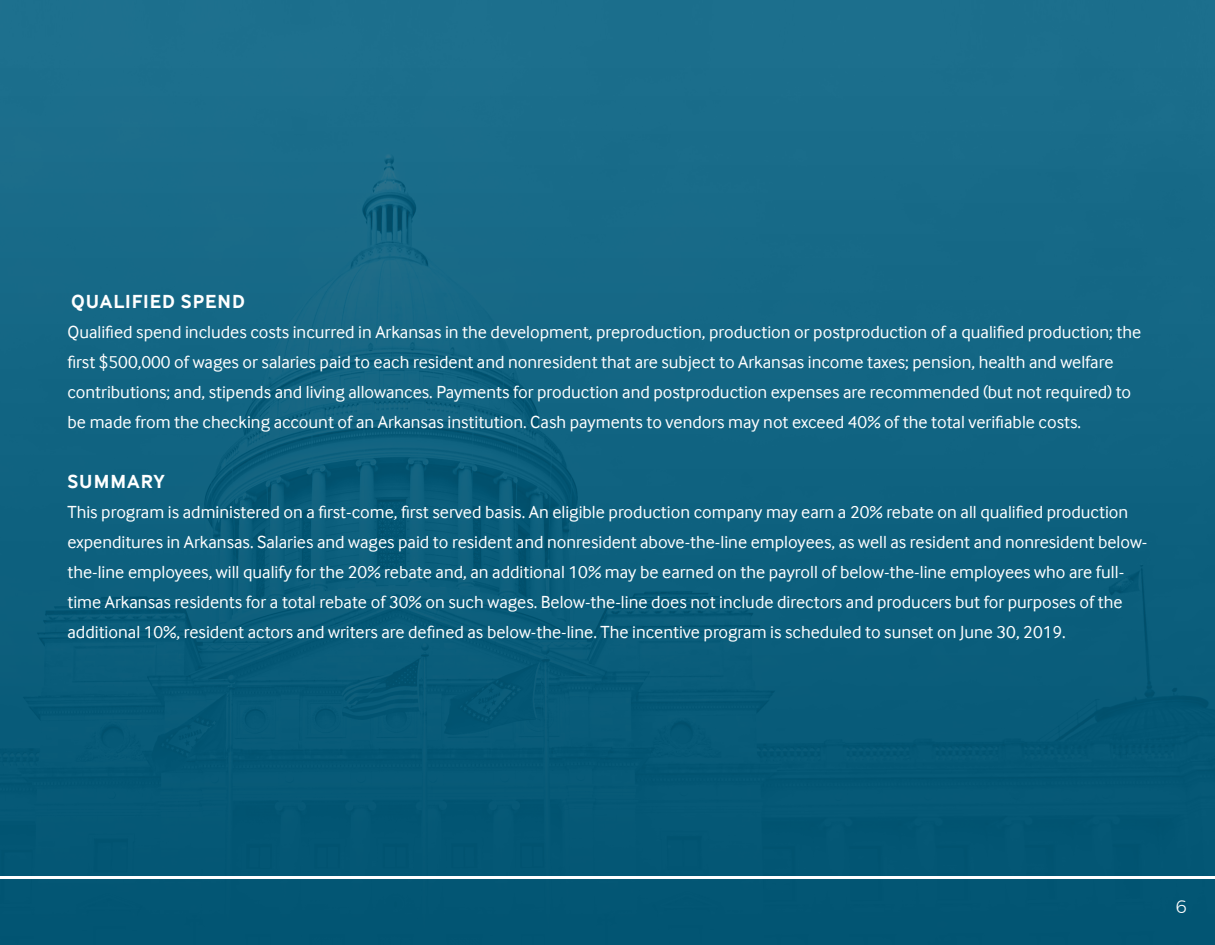
<style>
.page{position:relative;width:1215px;height:945px;background:#fff}
.page>*{position:absolute;margin:0;border:0;box-sizing:border-box;transform-origin:0 0}
.t1{font:700 19.5px "Inter Face";letter-spacing:.05em;color:#fff}
.t2{font:18px/30px "Inter Face";color:#fff}
.t3{font:300 18px "Montserrat";color:#fff}
</style>
<div class="page">
<div style="left:0;top:0;width:1215px;height:68px;background:#1c6f8d"></div>
<div style="left:0;top:68px;width:1215px;height:877px;background:linear-gradient(to right,#0e617e,#0e617f);border:2px solid #025573"></div>
<hr style="left:0;top:876px;width:1215px;height:3px;background:#fff">
<p class="t1" style="left:71px;top:291px;width:175px">QUALIFIED SPEND</p>
<p class="t2" style="left:68px;top:317px;width:1075px">Qualified spend includes costs incurred in Arkansas in the development, preproduction, production or postproduction of a qualified production; the first $500,000 of wages or salaries paid to each resident and nonresident that are subject to Arkansas income taxes; pension, health and welfare contributions; and, stipends and living allowances. Payments for production and postproduction expenses are recommended (but not required) to be made from the checking account of an Arkansas institution. Cash payments to vendors may not exceed 40% of the total verifiable costs.</p>
<p class="t1" style="left:68px;top:471px;width:99px">SUMMARY</p>
<p class="t2" style="left:68px;top:497px;width:1081px">This program is administered on a first-come, first served basis. An eligible production company may earn a 20% rebate on all qualified production expenditures in Arkansas. Salaries and wages paid to resident and nonresident above-the-line employees, as well as resident and nonresident below&shy;the-line employees, will qualify for the 20% rebate and, an additional 10% may be earned on the payroll of below-the-line employees who are full&shy;time Arkansas residents for a total rebate of 30% on such wages. Below-the-line does not include directors and producers but for purposes of the additional 10%, resident actors and writers are defined as below-the-line. The incentive program is scheduled to sunset on June 30, 2019.</p>
<p class="t3" style="left:1176px;top:893px;width:13px">6</p>
</div>
